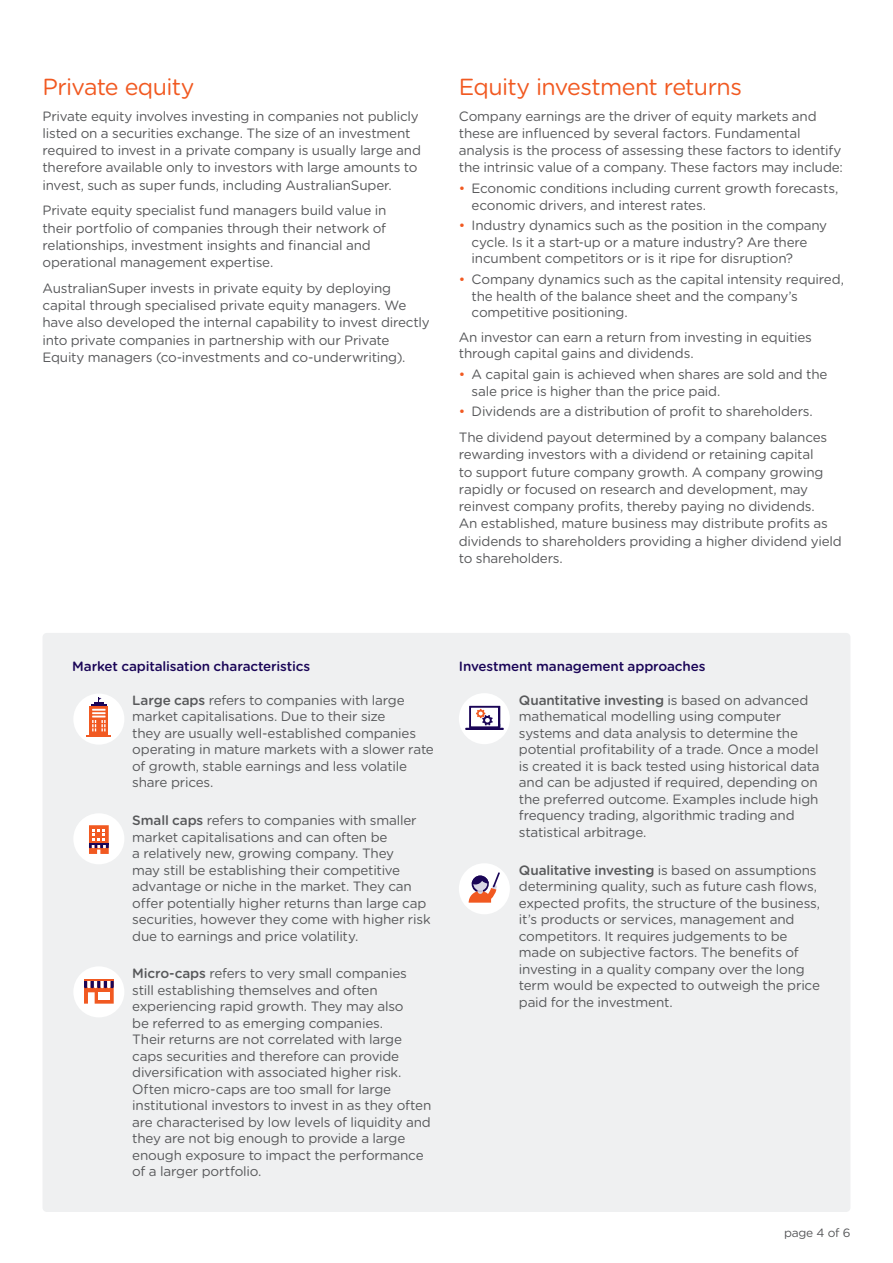
<style>
.page{position:relative;width:893px;height:1263px;background:#fff}
.page>*{position:absolute;margin:0;border:0;box-sizing:border-box;transform-origin:0 0}
.t1{font:23.25px "Gotham Rounded";letter-spacing:-.03em;color:#f15921}
.t2{font:13.5px/16.5px "Gotham Rounded";letter-spacing:-.015em;color:#57585a}
.t3{font:500 13.5px "Gotham Rounded";letter-spacing:-.01em;color:#1a0557}
.t4{font:12px "Gotham Rounded";letter-spacing:-.02em;color:#57585a}
.s1{color:#f15921}
.s2{font-weight:500}
</style>
<div class="page">
<div style="left:43px;top:633px;width:807px;height:579px;background:#eff0f1;border-radius:4px"></div>
<div style="left:459px;top:863px;width:51px;height:51px;background:#fff;border-radius:50%"></div>
<svg style="left:469px;top:872px;width:31px;height:31px"></svg>
<div style="left:459px;top:693px;width:51px;height:51px;background:#fff;border-radius:50%"></div>
<hr style="left:465px;top:728px;width:39px;height:2px;background:#1a0557">
<svg style="left:469px;top:706px;width:31px;height:24px"></svg>
<div style="left:471px;top:708px;width:27px;height:18px;background:#fff"></div>
<svg style="left:476px;top:709px;width:17px;height:16px"></svg>
<div style="left:73px;top:694px;width:51px;height:51px;background:#fff;border-radius:50%"></div>
<svg style="left:86px;top:697px;width:25px;height:39px"></svg>
<div style="left:73px;top:813px;width:51px;height:51px;background:#fff;border-radius:50%"></div>
<svg style="left:89px;top:825px;width:20px;height:29px"></svg>
<div style="left:73px;top:966px;width:51px;height:51px;background:#fff;border-radius:50%"></div>
<svg style="left:84px;top:981px;width:30px;height:23px"></svg>
<div style="left:99px;top:992px;width:11px;height:8px;background:#fff"></div>
<hr style="left:84px;top:979px;width:30px;height:2px;background:#f15921">
<h1 class="t1" style="left:43px;top:71px;width:154px">Private equity</h1>
<p class="t2" style="left:43px;top:107px;width:380px;line-height:17.2px">Private equity involves investing in companies not publicly listed on a securities exchange. The size of an investment required to invest in a private company is usually large and therefore available only to investors with large amounts to invest, such as super funds, including AustralianSuper.</p>
<p class="t2" style="left:43px;top:201px;width:345px;line-height:17.2px">Private equity specialist fund managers build value in their portfolio of companies through their network of relationships, investment insights and financial and operational management expertise.</p>
<p class="t2" style="left:43px;top:279px;width:389px;line-height:17.2px">AustralianSuper invests in private equity by deploying capital through specialised private equity managers. We have also developed the internal capability to invest directly into private companies in partnership with our Private Equity managers (co-investments and co-underwriting).</p>
<h1 class="t1" style="left:459px;top:71px;width:285px">Equity investment returns</h1>
<p class="t2" style="left:459px;top:107px;width:386px;line-height:17.2px">Company earnings are the driver of equity markets and these are influenced by several factors. Fundamental analysis is the process of assessing these factors to identify the intrinsic value of a company. These factors may include:</p>
<p class="t2" style="left:472px;top:180px;width:368px;text-indent:-13px"><span class="s1">•</span> Economic conditions including current growth forecasts, economic drivers, and interest rates.</p>
<p class="t2" style="left:472px;top:217px;width:357px;text-indent:-13px"><span class="s1">•</span> Industry dynamics such as the position in the company cycle. Is it a start-up or a mature industry? Are there incumbent competitors or is it ripe for disruption?</p>
<p class="t2" style="left:472px;top:271px;width:374px;text-indent:-13px"><span class="s1">•</span> Company dynamics such as the capital intensity required, the health of the balance sheet and the company’s competitive positioning.</p>
<p class="t2" style="left:459px;top:328px;width:355px">An investor can earn a return from investing in equities through capital gains and dividends.</p>
<p class="t2" style="left:472px;top:365px;width:357px;text-indent:-13px"><span class="s1">•</span> A capital gain is achieved when shares are sold and the sale price is higher than the price paid.</p>
<p class="t2" style="left:459px;top:398px;width:370px;line-height:25.8px"><span class="s1">•</span> Dividends are a distribution of profit to shareholders.<br>The dividend payout determined by a company balances</p>
<p class="t2" style="left:459px;top:445px;width:385px;line-height:17.2px">rewarding investors with a dividend or retaining capital<br>to support future company growth. A company growing rapidly or focused on research and development, may reinvest company profits, thereby paying no dividends.<br>An established, mature business may distribute profits as dividends to shareholders providing a higher dividend yield to shareholders.</p>
<p class="t3" style="left:72px;top:657px;width:239px">Market capitalisation characteristics</p>
<p class="t2" style="left:132px;top:691px;width:303px"><span class="s2">Large caps</span> refers to companies with large market capitalisations. Due to their size<br>they are usually well-established companies operating in mature markets with a slower rate of growth, stable earnings and less volatile share prices.</p>
<p class="t2" style="left:132px;top:811px;width:300px"><span class="s2">Small caps</span> refers to companies with smaller market capitalisations and can often be<br>a relatively new, growing company. They<br>may still be establishing their competitive advantage or niche in the market. They can offer potentially higher returns than large cap securities, however they come with higher risk due to earnings and price volatility.</p>
<p class="t2" style="left:132px;top:965px;width:301px"><span class="s2">Micro-caps</span> refers to very small companies still establishing themselves and often experiencing rapid growth. They may also<br>be referred to as emerging companies.<br>Their returns are not correlated with large caps securities and therefore can provide diversification with associated higher risk.<br>Often micro-caps are too small for large institutional investors to invest in as they often are characterised by low levels of liquidity and they are not big enough to provide a large enough exposure to impact the performance of a larger portfolio.</p>
<p class="t3" style="left:459px;top:657px;width:248px">Investment management approaches</p>
<p class="t2" style="left:519px;top:691px;width:302px"><span class="s2">Quantitative investing</span> is based on advanced mathematical modelling using computer systems and data analysis to determine the potential profitability of a trade. Once a model is created it is back tested using historical data and can be adjusted if required, depending on the preferred outcome. Examples include high frequency trading, algorithmic trading and statistical arbitrage.</p>
<p class="t2" style="left:519px;top:861px;width:303px"><span class="s2">Qualitative investing</span> is based on assumptions determining quality, such as future cash flows, expected profits, the structure of the business, it’s products or services, management and competitors. It requires judgements to be made on subjective factors. The benefits of investing in a quality company over the long term would be expected to outweigh the price paid for the investment.</p>
<p class="t4" style="left:784px;top:1225px;width:68px">page 4 of 6</p>
</div>
